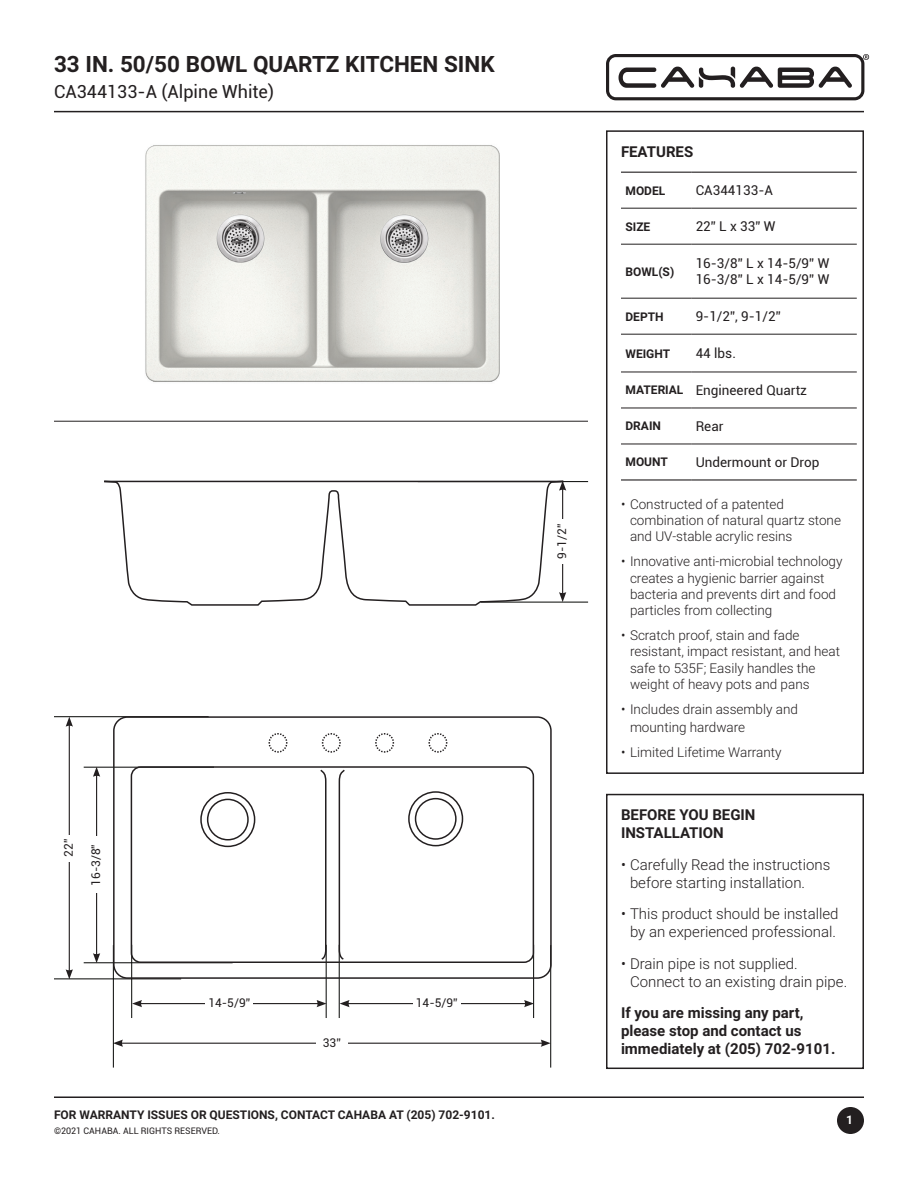
<style>
.page{position:relative;width:918px;height:1188px;background:#fff}
.page>*{position:absolute;margin:0;border:0;box-sizing:border-box;transform-origin:0 0}
.t1{font:700 22.5px "Roboto";color:#231f20}
.t2{font:18px "Roboto";color:#231f20}
.t3{font:300 15px/18px "Roboto";color:#231f20}
.t4{font:700 15px/18px "Roboto";color:#231f20}
.t5{font:300 13.5px/16.2px "Roboto";color:#231f20}
.t6{font:13.5px/16.2px "Roboto";color:#231f20}
.t7{font:700 12px "Roboto";color:#231f20}
.t8{font:12px "Roboto";color:#231f20}
.t9{font:700 12px "Roboto";color:#fff}
.t10{font:9px "Roboto";color:#231f20}
.s1{font-weight:700;font-size:12px}
</style>
<div class="page">
<svg style="left:606px;top:54px;width:263px;height:46px"></svg>
<hr style="left:54px;top:111px;width:810px;height:1px;background:#231f20">
<div style="left:606px;top:794px;width:258px;height:275px;border:2px solid #231f20"></div>
<hr style="left:54px;top:1096px;width:810px;height:2px;background:#231f20">
<div style="left:837px;top:1107px;width:27px;height:27px;background:#231f20;border-radius:50%"></div>
<img style="left:145px;top:145px;width:355px;height:237px">
<hr style="left:621px;top:208px;width:70px;height:1px;background:#231f20">
<hr style="left:691px;top:208px;width:166px;height:1px;background:#231f20">
<hr style="left:621px;top:244px;width:70px;height:1px;background:#231f20">
<hr style="left:691px;top:244px;width:166px;height:1px;background:#231f20">
<hr style="left:621px;top:298px;width:70px;height:1px;background:#231f20">
<hr style="left:691px;top:298px;width:166px;height:1px;background:#231f20">
<hr style="left:621px;top:334px;width:70px;height:1px;background:#231f20">
<hr style="left:691px;top:334px;width:166px;height:1px;background:#231f20">
<hr style="left:621px;top:372px;width:70px;height:1px;background:#231f20">
<hr style="left:691px;top:372px;width:166px;height:1px;background:#231f20">
<hr style="left:621px;top:408px;width:70px;height:1px;background:#231f20">
<hr style="left:691px;top:408px;width:166px;height:1px;background:#231f20">
<hr style="left:621px;top:444px;width:70px;height:1px;background:#231f20">
<hr style="left:691px;top:444px;width:166px;height:1px;background:#231f20">
<hr style="left:621px;top:172px;width:70px;height:1px;background:#231f20">
<hr style="left:691px;top:172px;width:166px;height:1px;background:#231f20">
<hr style="left:621px;top:479px;width:70px;height:2px;background:#231f20">
<hr style="left:691px;top:479px;width:166px;height:2px;background:#231f20">
<div style="left:606px;top:130px;width:258px;height:644px;border:2px solid #231f20"></div>
<hr style="left:54px;top:421px;width:534px;height:1px;background:#231f20">
<hr style="left:69px;top:724px;width:1px;height:248px;background:#231f20">
<svg style="left:66px;top:717px;width:7px;height:10px"></svg>
<svg style="left:66px;top:969px;width:7px;height:10px"></svg>
<div style="left:64px;top:835px;width:11px;height:26px;background:#fff"></div>
<hr style="left:121px;top:1043px;width:422px;height:1px;background:#231f20">
<svg style="left:541px;top:1040px;width:9px;height:7px"></svg>
<svg style="left:114px;top:1040px;width:9px;height:7px"></svg>
<div style="left:316px;top:1038px;width:31px;height:11px;background:#fff"></div>
<hr style="left:140px;top:1003px;width:179px;height:1px;background:#231f20">
<svg style="left:317px;top:1000px;width:9px;height:7px"></svg>
<svg style="left:132px;top:1000px;width:10px;height:7px"></svg>
<div style="left:206px;top:998px;width:47px;height:11px;background:#fff"></div>
<hr style="left:113px;top:945px;width:1px;height:123px;background:#040503">
<hr style="left:131px;top:945px;width:1px;height:73px;background:#040503">
<hr style="left:326px;top:945px;width:1px;height:73px;background:#040503">
<hr style="left:339px;top:945px;width:1px;height:73px;background:#040503">
<hr style="left:533px;top:945px;width:1px;height:73px;background:#040503">
<hr style="left:550px;top:945px;width:1px;height:123px;background:#040503">
<hr style="left:54px;top:979px;width:127px;height:1px;background:#040503">
<hr style="left:84px;top:962px;width:149px;height:1px;background:#040503">
<hr style="left:84px;top:767px;width:130px;height:1px;background:#040503">
<hr style="left:54px;top:716px;width:155px;height:1px;background:#040503">
<hr style="left:96px;top:774px;width:1px;height:182px;background:#231f20">
<svg style="left:93px;top:767px;width:7px;height:10px"></svg>
<svg style="left:93px;top:953px;width:7px;height:10px"></svg>
<div style="left:91px;top:837px;width:11px;height:56px;background:#fff"></div>
<hr style="left:481px;top:602px;width:107px;height:1px;background:#040503">
<hr style="left:418px;top:481px;width:170px;height:1px;background:#040503">
<svg style="left:112px;top:716px;width:440px;height:264px"></svg>
<svg style="left:268px;top:732px;width:20px;height:22px"></svg>
<svg style="left:374px;top:732px;width:21px;height:22px"></svg>
<svg style="left:321px;top:732px;width:21px;height:22px"></svg>
<svg style="left:428px;top:732px;width:20px;height:22px"></svg>
<svg style="left:104px;top:480px;width:461px;height:126px"></svg>
<hr style="left:347px;top:1003px;width:179px;height:1px;background:#231f20">
<svg style="left:524px;top:1000px;width:10px;height:7px"></svg>
<svg style="left:340px;top:1000px;width:10px;height:7px"></svg>
<div style="left:413px;top:998px;width:48px;height:11px;background:#fff"></div>
<h1 class="t1" style="left:54px;top:48px;width:442px">33 IN. 50/50 BOWL QUARTZ KITCHEN SINK</h1>
<h2 class="t2" style="left:54px;top:79px;width:222px">CA344133-A (Alpine White)</h2>
<p class="t8" style="left:60px;top:857px;width:20px;rotate:-90deg">22”</p>
<p class="t8" style="left:88px;top:886px;width:43px;rotate:-90deg">16-3/8”</p>
<p class="t8" style="left:208px;top:995px;width:43px">14-5/9”</p>
<p class="t8" style="left:323px;top:1034px;width:20px">33”</p>
<p class="t8" style="left:416px;top:995px;width:43px">14-5/9”</p>
<p class="t7" style="left:54px;top:1106px;width:442px">FOR WARRANTY ISSUES OR QUESTIONS, CONTACT CAHABA AT (205) 702-9101.</p>
<p class="t10" style="left:54px;top:1124px;width:168px">©2021 CAHABA. ALL RIGHTS RESERVED.</p>
<p class="t8" style="left:554px;top:559px;width:37px;rotate:-90deg">9-1/2”</p>
<p class="t4" style="left:621px;top:142px;width:74px">FEATURES</p>
<p class="t7" style="left:626px;top:182px;width:41px">MODEL</p>
<p class="t6" style="left:696px;top:182px;width:79px">CA344133-A</p>
<p class="t7" style="left:626px;top:218px;width:26px">SIZE</p>
<p class="t6" style="left:696px;top:218px;width:81px">22” L x 33” W</p>
<p class="t7" style="left:626px;top:263px;width:50px">BOWL(S)</p>
<p class="t6" style="left:696px;top:255px;width:135px">16-3/8” L x 14-5/9” W<br>16-3/8” L x 14-5/9” W</p>
<p class="t7" style="left:626px;top:308px;width:40px">DEPTH</p>
<p class="t6" style="left:696px;top:308px;width:87px">9-1/2”, 9-1/2”</p>
<p class="t7" style="left:626px;top:345px;width:46px">WEIGHT</p>
<p class="t6" style="left:696px;top:345px;width:42px">44 lbs.</p>
<p class="t6" style="left:626px;top:382px;width:183px"><span class="s1">MATERIAL</span> Engineered Quartz</p>
<p class="t7" style="left:626px;top:418px;width:37px">DRAIN</p>
<p class="t6" style="left:696px;top:418px;width:29px">Rear</p>
<p class="t7" style="left:626px;top:454px;width:44px">MOUNT</p>
<p class="t6" style="left:696px;top:454px;width:125px">Undermount or Drop</p>
<p class="t5" style="left:630px;top:495px;width:213px;text-indent:-9px">• Constructed of a patented combination of natural quartz stone and UV-stable acrylic resins</p>
<p class="t5" style="left:630px;top:553px;width:214px;text-indent:-9px">• Innovative anti-microbial technology creates a hygienic barrier against bacteria and prevents dirt and food particles from collecting</p>
<p class="t5" style="left:630px;top:627px;width:212px;text-indent:-9px">• Scratch proof, stain and fade resistant, impact resistant, and heat safe to 535F; Easily handles the weight of heavy pots and pans</p>
<p class="t5" style="left:630px;top:700px;width:169px;line-height:18px;text-indent:-9px">• Includes drain assembly and mounting hardware</p>
<p class="t5" style="left:621px;top:744px;width:162px">• Limited Lifetime Warranty</p>
<p class="t4" style="left:621px;top:805px;width:136px">BEFORE YOU BEGIN<br>INSTALLATION</p>
<p class="t3" style="left:630px;top:855px;width:202px;text-indent:-9px">• Carefully Read the instructions before starting installation.</p>
<p class="t3" style="left:621px;top:904px;width:219px;text-align:center">• This product should be installed by an experienced professional.</p>
<p class="t3" style="left:630px;top:954px;width:219px;text-indent:-9px">• Drain pipe is not supplied.<br>Connect to an existing drain pipe.</p>
<p class="t4" style="left:621px;top:1003px;width:216px">If you are missing any part, please stop and contact us immediately at (205) 702-9101.</p>
<p class="t9" style="left:846px;top:1111px;width:8px">1</p>
</div>
